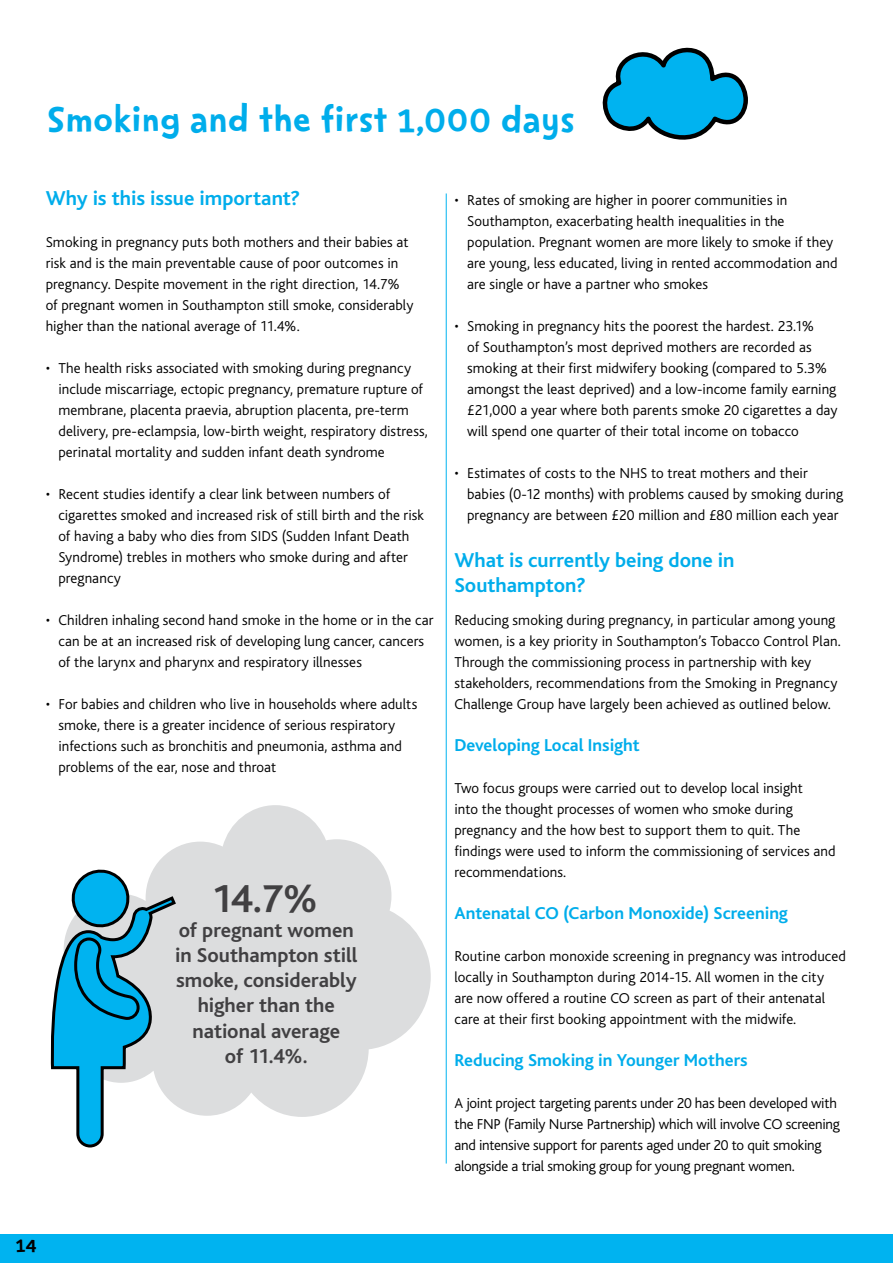
<style>
.page{position:relative;width:893px;height:1263px;background:#fff}
.page>*{position:absolute;margin:0;border:0;box-sizing:border-box;transform-origin:0 0}
.t1{font:42px "Change 4 Life Text";color:#00adeb}
.t2{font:700 40.5px "Bliss";color:#414042}
.t3{font:22.5px "Change 4 Life Text";color:#000}
.t4{font:700 21px/25.2px "Bliss";color:#414042;text-align:center}
.t5{font:700 21px/25.2px "Bliss";color:#00adeb}
.t6{font:700 18px "Bliss";color:#00adeb}
.t7{font:300 15px/21px "Bliss";letter-spacing:.005em;color:#000}
.t8{font:300 15px/21px "Bliss";letter-spacing:-.015em;color:#000}
</style>
<div class="page">
<div style="left:0;top:1235px;width:893px;height:28px;background:#00b3f0"></div>
<hr style="left:446px;top:193px;width:1px;height:970px;background:#00b3f0">
<svg style="left:156px;top:805px;width:275px;height:312px;fill:#dcddde"></svg>
<svg style="left:50px;top:865px;width:128px;height:283px"></svg>
<svg style="left:602px;top:47px;width:146px;height:93px"></svg>
<h1 class="t1" style="left:47px;top:103px;width:529px">Smoking and the first 1,000 days</h1>
<h3 class="t5" style="left:46px;top:186px;width:256px">Why is this issue important?</h3>
<p class="t7" style="left:46px;top:232px;width:369px">Smoking in pregnancy puts both mothers and their babies at risk and is the main preventable cause of poor outcomes in pregnancy. Despite movement in the right direction, 14.7% of pregnant women in Southampton still smoke, considerably higher than the national average of 11.4%.</p>
<p class="t7" style="left:58px;top:358px;width:371px;text-indent:-13px">• The health risks associated with smoking during pregnancy include miscarriage, ectopic pregnancy, premature rupture of membrane, placenta praevia, abruption placenta, pre-term delivery, pre-eclampsia, low-birth weight, respiratory distress, perinatal mortality and sudden infant death syndrome</p>
<p class="t7" style="left:58px;top:484px;width:367px;text-indent:-13px">• Recent studies identify a clear link between numbers of cigarettes smoked and increased risk of still birth and the risk of having a baby who dies from SIDS (Sudden Infant Death Syndrome) trebles in mothers who smoke during and after pregnancy</p>
<p class="t7" style="left:58px;top:610px;width:377px;text-indent:-13px">• Children inhaling second hand smoke in the home or in the car can be at an increased risk of developing lung cancer, cancers of the larynx and pharynx and respiratory illnesses</p>
<p class="t7" style="left:58px;top:694px;width:360px;text-indent:-13px">• For babies and children who live in households where adults smoke, there is a greater incidence of serious respiratory infections such as bronchitis and pneumonia, asthma and problems of the ear, nose and throat</p>
<h2 class="t2" style="left:211px;top:877px;width:109px">14.7%</h2>
<h3 class="t4" style="left:175px;top:918px;width:184px">of pregnant women in Southampton still smoke, considerably higher than the national average<br>of 11.4%.</h3>
<p class="t7" style="left:467px;top:190px;width:372px;text-indent:-13px">• Rates of smoking are higher in poorer communities in Southampton, exacerbating health inequalities in the population. Pregnant women are more likely to smoke if they are young, less educated, living in rented accommodation and are single or have a partner who smokes</p>
<p class="t7" style="left:467px;top:316px;width:372px;text-indent:-13px">• Smoking in pregnancy hits the poorest the hardest. 23.1%<br>of Southampton’s most deprived mothers are recorded as smoking at their first midwifery booking (compared to 5.3% amongst the least deprived) and a low-income family earning £21,000 a year where both parents smoke 20 cigarettes a day will spend one quarter of their total income on tobacco</p>
<p class="t7" style="left:467px;top:463px;width:377px;text-indent:-13px">• Estimates of costs to the NHS to treat mothers and their babies (0-12 months) with problems caused by smoking during pregnancy are between £20 million and £80 million each year</p>
<h3 class="t5" style="left:454px;top:548px;width:282px">What is currently being done in<br>Southampton?</h3>
<p class="t7" style="left:454px;top:610px;width:388px">Reducing smoking during pregnancy, in particular among young women, is a key priority in Southampton’s Tobacco Control Plan.<br>Through the commissioning process in partnership with key stakeholders, recommendations from the Smoking in Pregnancy Challenge Group have largely been achieved as outlined below.</p>
<p class="t6" style="left:454px;top:736px;width:187px">Developing Local Insight</p>
<p class="t7" style="left:454px;top:778px;width:383px">Two focus groups were carried out to develop local insight<br>into the thought processes of women who smoke during pregnancy and the how best to support them to quit. The findings were used to inform the commissioning of services and recommendations.</p>
<p class="t6" style="left:454px;top:904px;width:335px">Antenatal CO (Carbon Monoxide) Screening</p>
<p class="t7" style="left:454px;top:946px;width:393px">Routine carbon monoxide screening in pregnancy was introduced locally in Southampton during 2014-15. All women in the city are now offered a routine CO screen as part of their antenatal care at their first booking appointment with the midwife.</p>
<p class="t6" style="left:454px;top:1051px;width:295px">Reducing Smoking in Younger Mothers</p>
<p class="t8" style="left:454px;top:1093px;width:387px">A joint project targeting parents under 20 has been developed with the FNP (Family Nurse Partnership) which will involve CO screening and intensive support for parents aged under 20 to quit smoking alongside a trial smoking group for young pregnant women.</p>
<h3 class="t3" style="left:16px;top:1236px;width:23px">14</h3>
</div>
